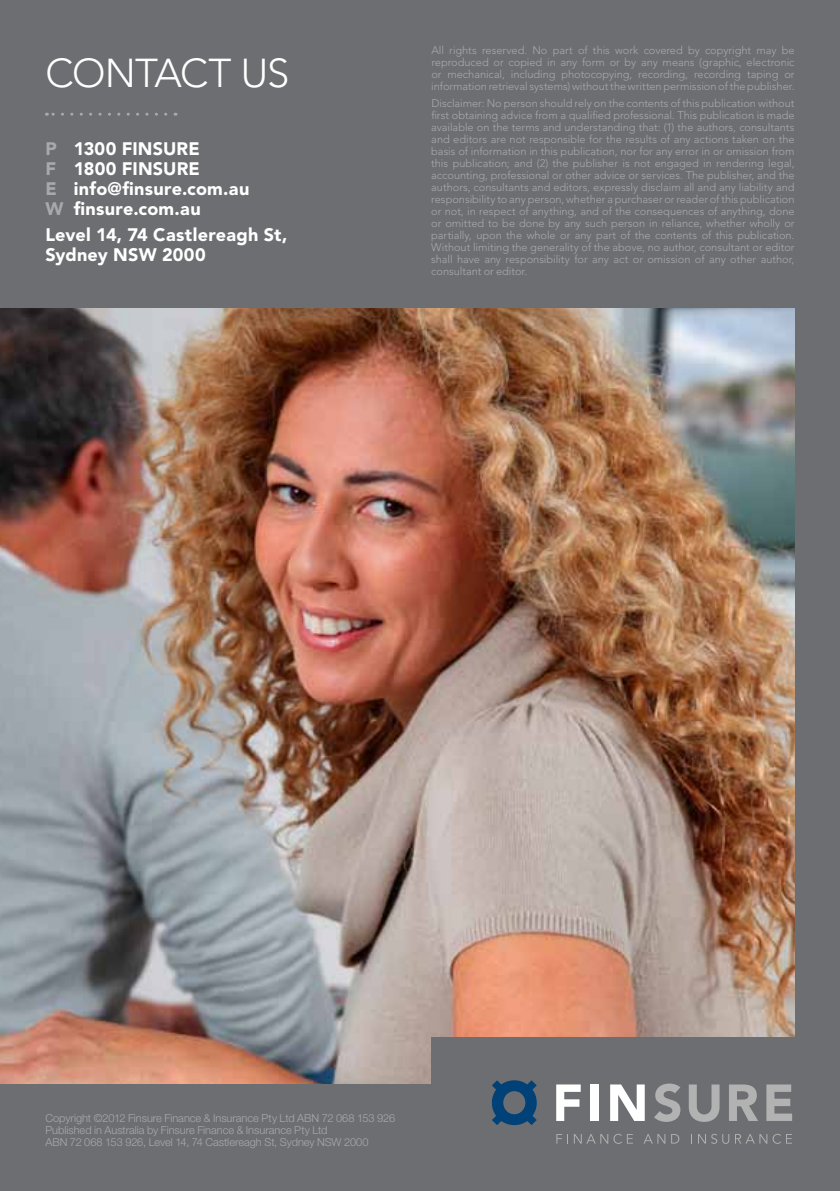
<style>
.page{position:relative;width:840px;height:1191px;background:#fff}
.page>*{position:absolute;margin:0;border:0;box-sizing:border-box;transform-origin:0 0}
.t1{font:300 40px "Avenir LT";letter-spacing:-.02em;color:#fff}
.t2{font:900 18px/20px "Avenir LT";letter-spacing:.01em;color:#fff}
.t3{font:300 11px/12px "Avenir LT";letter-spacing:-.005em;color:#a7a9ac;text-align:justify}
.t4{font:300 11px/12px "Helvetica Neue LT";letter-spacing:-.005em;color:#a7a9ac}
.s1{color:#a7a9ac}
</style>
<div class="page">
<div style="left:0;top:0;width:839px;height:1191px;background:#6d6e71"></div>
<svg style="left:46px;top:113px;width:120px;height:3px"></svg>
<img style="left:0;top:308px;width:794px;height:775px">
<div style="left:431px;top:1037px;width:408px;height:154px;background:#6d6e71"></div>
<svg style="left:556px;top:1084px;width:24px;height:37px"></svg>
<div style="left:590px;top:1084px;width:8px;height:37px;background:#fff"></div>
<svg style="left:610px;top:1084px;width:34px;height:37px"></svg>
<svg style="left:654px;top:1083px;width:26px;height:38px"></svg>
<svg style="left:688px;top:1084px;width:31px;height:37px"></svg>
<svg style="left:729px;top:1084px;width:28px;height:37px"></svg>
<svg style="left:766px;top:1084px;width:25px;height:37px"></svg>
<svg style="left:491px;top:1080px;width:45px;height:45px"></svg>
<svg style="left:556px;top:1134px;width:7px;height:9px"></svg>
<svg style="left:573px;top:1133px;width:59px;height:10px"></svg>
<svg style="left:644px;top:1134px;width:35px;height:9px"></svg>
<svg style="left:698px;top:1133px;width:30px;height:10px"></svg>
<svg style="left:735px;top:1133px;width:56px;height:10px"></svg>
<h1 class="t1" style="left:45px;top:49px;width:245px">contact us</h1>
<h2 class="t2" style="left:45px;top:139px;width:153px"><span class="s1">P</span> 1300 Finsure<br><span class="s1">F</span> 1800 FINSUR</h2>
<h2 class="t2" style="left:45px;top:159px;width:205px;text-indent:143px">E<br><span class="s1">E</span> info@finsure.com.au<br><span class="s1">W</span> finsure.com.au</h2>
<h2 class="t2" style="left:45px;top:225px;width:243px">Level 14, 74 Castlereagh St,<br>Sydney NSW 2000</h2>
<p class="t3" style="left:431px;top:44px;width:364px">All rights reserved. N o part of this work covered by copyright may be reproduced or copied in any form or by any means (graphic, electronic or mechanical, including photocopying, recording, recording taping or information retrieval systems) without the written permission of the publisher.</p>
<p class="t3" style="left:431px;top:98px;width:364px">Disclaimer: No person should rely on the contents of this publication without first obtaining advice from a qualified professional. This publication is made available on the terms and understanding that: (1) the authors, consultants and editors are not responsible for the results of any actions taken on the basis of information in this publication, nor for any error in or omission from this publication; and (2) the publisher is not engaged in rendering legal, accounting, professional or other advice or services. The publisher, and the authors, consultants and editors, expressly disclaim all and any liability and responsibility to any person, whether a purchaser or reader ofthis publication or not, in respect of anything, and of the consequences of anything, done or omitted to be done by any such person in reliance, whether wholly or partially, upon the whole or any part of the contents of this publication.<br>Without limiting the generality of the above, no author, consultant or editor shall have any responsibility for any act or omission of any other author, consultant or editor.</p>
<p class="t4" style="left:45px;top:1111px;width:351px">Copyright ©2012 Finsure Finance &amp; Insurance Pty Ltd ABN 72 068 153 926<br>Published in Australia by Finsure Finance &amp; Insurance Pty Ltd<br>ABN 72 068 153 926, Level 14, 74 Castlereagh St, Sydney NSW 2000</p>
</div>
